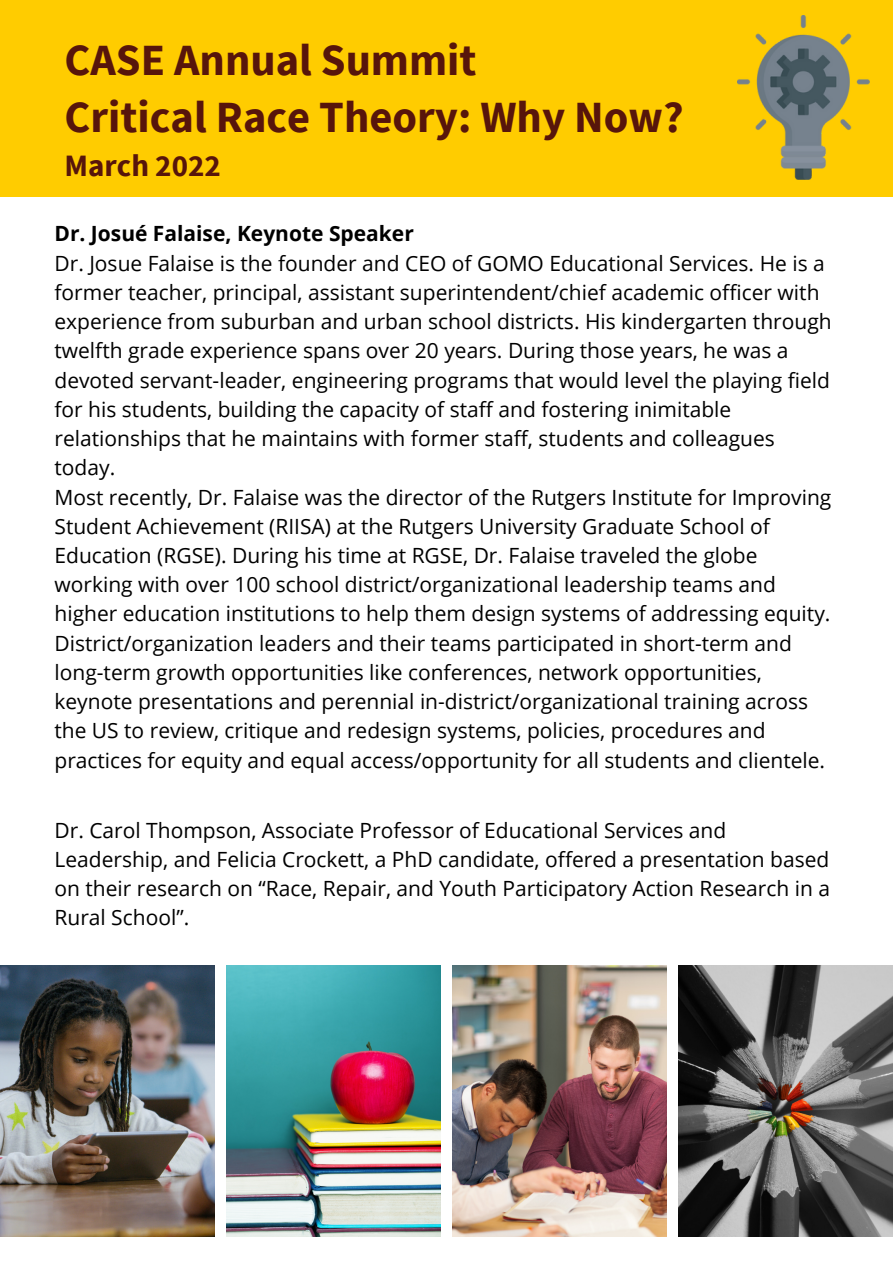
<style>
.page{position:relative;width:893px;height:1264px;background:#fff}
.page>*{position:absolute;margin:0;border:0;box-sizing:border-box;transform-origin:0 0}
.t1{font:700 44.55px/57.6px "Source Sans Pro";color:#57150b}
.t2{font:700 31.05px "Source Sans Pro";color:#57150b}
.t3{font:21px/29.2px "Open Sans";color:#000}
.t4{font:700 21px "Open Sans";color:#000}
</style>
<div class="page">
<img style="left:0;top:965px;width:215px;height:271px">
<img style="left:226px;top:965px;width:215px;height:271px">
<img style="left:452px;top:965px;width:215px;height:271px">
<img style="left:678px;top:965px;width:214px;height:271px">
<div style="left:0;top:0;width:892px;height:197px;background:#fc0"></div>
<img style="left:737px;top:15px;width:132px;height:165px">
<h1 class="t1" style="left:64px;top:30px;width:620px">CASE Annual Summit<br>Critical Race Theory: Why Now?</h1>
<h2 class="t2" style="left:64px;top:145px;width:158px">March 2022</h2>
<p class="t4" style="left:54px;top:219px;width:361px">Dr. Josué Falaise, Keynote Speaker</p>
<p class="t3" style="left:54px;top:248px;width:778px">Dr. Josue Falaise is the founder and CEO of GOMO Educational Services. He is a former teacher, principal, assistant superintendent/chief academic officer with experience from suburban and urban school districts. His kindergarten through twelfth grade experience spans over 20 years. During those years, he was a devoted servant-leader, engineering programs that would level the playing field for his students, building the capacity of staff and fostering inimitable relationships that he maintains with former staff, students and colleagues today.<br>Most recently, Dr. Falaise was the director of the Rutgers Institute for Improving Student Achievement (RIISA) at the Rutgers University Graduate School of Education (RGSE). During his time at RGSE, Dr. Falaise traveled the globe working with over 100 school district/organizational leadership teams and higher education institutions to help them design systems of addressing equity.<br>District/organization leaders and their teams participated in short-term and long-term growth opportunities like conferences, network opportunities, keynote presentations and perennial in-district/organizational training across the US to review, critique and redesign systems, policies, procedures and practices for equity and equal access/opportunity for all students and clientele.</p>
<p class="t3" style="left:54px;top:815px;width:777px">Dr. Carol Thompson, Associate Professor of Educational Services and Leadership, and Felicia Crockett, a PhD candidate, offered a presentation based on their research on “Race, Repair, and Youth Participatory Action Research in a Rural School”.</p>
</div>
